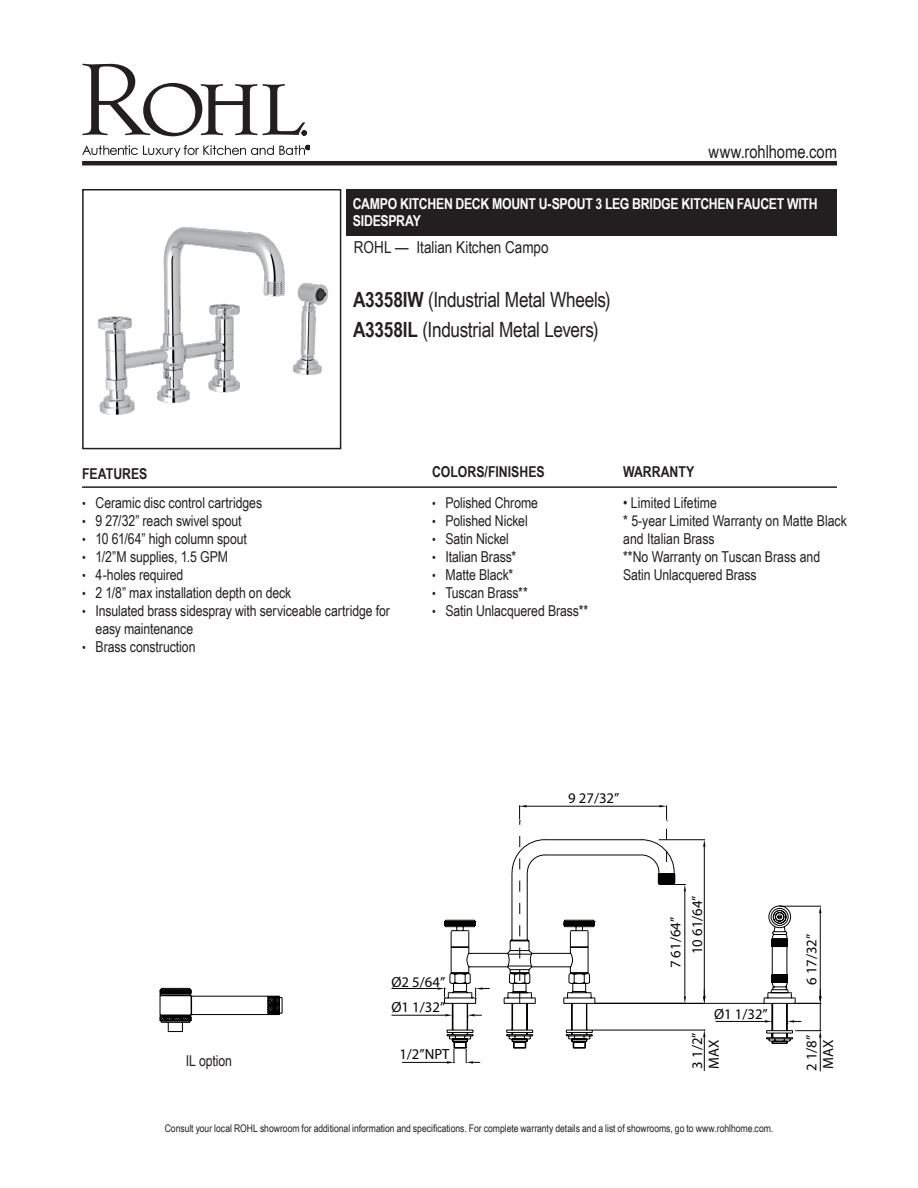
<style>
.page{position:relative;width:918px;height:1188px;background:#fff}
.page>*{position:absolute;margin:0;border:0;box-sizing:border-box;transform-origin:0 0}
.Product_Info_Nest{font:21px "Arial Narrow";letter-spacing:-.015em;color:#231f20}
.t1{font:18px "Arial Narrow";letter-spacing:-.005em;color:#231f20}
.t2{font:16.5px "Arial Narrow";color:#231f20}
.Paragraph_Style_1{font:15px/18px "Arial Narrow";letter-spacing:-.005em;color:#231f20}
.Product_Title_Bar{font:700 15px/16.5px "Arial Narrow";letter-spacing:-.02em;color:#fff}
.t3{font:700 15px "Arial Narrow";color:#231f20}
.t4{font:14.7px/21.8px "Myriad Pro";color:#040503}
.t5{font:10.5px "Arial Narrow";color:#231f20}
.s1{font-weight:700}
.s2{font-size:12.75px}
</style>
<div class="page">
<svg style="left:82px;top:64px;width:175px;height:72px"></svg>
<svg style="left:263px;top:84px;width:44px;height:51px"></svg>
<svg style="left:82px;top:145px;width:228px;height:12px"></svg>
<hr style="left:82px;top:161px;width:755px;height:4px;background:#231f20">
<hr style="left:82px;top:486px;width:755px;height:2px;background:#231f20">
<div style="left:346px;top:189px;width:491px;height:46px;background:#231f20"></div>
<img style="left:97px;top:227px;width:232px;height:188px">
<div style="left:82px;top:189px;width:259px;height:260px;border:2px solid #231f20"></div>
<svg style="left:444px;top:906px;width:378px;height:165px"></svg>
<hr style="left:716px;top:1021px;width:49px;height:1px;background:#040503">
<svg style="left:819px;top:1030px;width:2px;height:8px"></svg>
<hr style="left:392px;top:1015px;width:53px;height:1px;background:#040503">
<svg style="left:765px;top:1020px;width:8px;height:4px"></svg>
<svg style="left:787px;top:1020px;width:14px;height:4px"></svg>
<hr style="left:402px;top:1062px;width:45px;height:1px;background:#040503">
<svg style="left:445px;top:1014px;width:8px;height:4px"></svg>
<svg style="left:467px;top:1014px;width:15px;height:4px"></svg>
<hr style="left:392px;top:988px;width:45px;height:1px;background:#040503">
<svg style="left:447px;top:1047px;width:8px;height:17px"></svg>
<svg style="left:466px;top:1047px;width:14px;height:17px"></svg>
<hr style="left:704px;top:1037px;width:1px;height:34px;background:#040503">
<hr style="left:593px;top:1030px;width:112px;height:1px;background:#040503">
<svg style="left:703px;top:1030px;width:3px;height:7px"></svg>
<svg style="left:437px;top:805px;width:384px;height:199px"></svg>
<svg style="left:159px;top:988px;width:123px;height:44px"></svg>
<p class="t1" style="left:709px;top:138px;width:130px">www.rohlhome.com</p>
<p class="Product_Title_Bar" style="left:353px;top:195px;width:466px">CAMPO KITCHEN DECK MOUNT U-SPOUT 3 LEG BRIDGE KITCHEN FAUCET WITH<br>SIDESPRAY</p>
<p class="t2" style="left:354px;top:235px;width:196px">ROHL — Italian Kitchen Campo</p>
<p class="Product_Info_Nest" style="left:353px;top:284px;width:259px"><span class="s1">A3358IW</span> (Industrial Metal Wheels)</p>
<p class="Product_Info_Nest" style="left:353px;top:314px;width:247px"><span class="s1">A3358IL</span> (Industrial Metal Levers)</p>
<p class="t3" style="left:82px;top:462px;width:67px">FEATURES</p>
<p class="Paragraph_Style_1" style="left:82px;top:494px;width:182px"><span class="s2">•</span> Ceramic disc control cartridges</p>
<p class="Paragraph_Style_1" style="left:82px;top:512px;width:161px"><span class="s2">•</span> 9 27/32” reach swivel spout</p>
<p class="Paragraph_Style_1" style="left:82px;top:530px;width:166px"><span class="s2">•</span> 10 61/64” high column spout</p>
<p class="Paragraph_Style_1" style="left:82px;top:548px;width:148px"><span class="s2">•</span> 1/2”M supplies, 1.5 GPM</p>
<p class="Paragraph_Style_1" style="left:82px;top:566px;width:103px"><span class="s2">•</span> 4-holes required</p>
<p class="Paragraph_Style_1" style="left:82px;top:584px;width:211px"><span class="s2">•</span> 2 1/8” max installation depth on deck</p>
<p class="Paragraph_Style_1" style="left:96px;top:602px;width:296px;text-indent:-14px"><span class="s2">•</span> Insulated brass sidespray with serviceable cartridge for easy maintenance</p>
<p class="Paragraph_Style_1" style="left:82px;top:638px;width:115px"><span class="s2">•</span> Brass construction</p>
<p class="t3" style="left:432px;top:460px;width:114px">COLORS/FINISHES</p>
<p class="t3" style="left:623px;top:460px;width:73px">WARRANTY</p>
<p class="Paragraph_Style_1" style="left:432px;top:494px;width:108px"><span class="s2">•</span> Polished Chrome</p>
<p class="Paragraph_Style_1" style="left:432px;top:512px;width:97px"><span class="s2">•</span> Polished Nickel</p>
<p class="Paragraph_Style_1" style="left:432px;top:530px;width:79px"><span class="s2">•</span> Satin Nickel</p>
<p class="Paragraph_Style_1" style="left:432px;top:548px;width:86px"><span class="s2">•</span> Italian Brass*</p>
<p class="Paragraph_Style_1" style="left:432px;top:566px;width:83px"><span class="s2">•</span> Matte Black*</p>
<p class="Paragraph_Style_1" style="left:432px;top:584px;width:97px"><span class="s2">•</span> Tuscan Brass**</p>
<p class="Paragraph_Style_1" style="left:432px;top:602px;width:158px"><span class="s2">•</span> Satin Unlacquered Brass**</p>
<p class="Paragraph_Style_1" style="left:623px;top:494px;width:95px">• Limited Lifetime</p>
<p class="Paragraph_Style_1" style="left:623px;top:512px;width:225px">* 5-year Limited Warranty on Matte Black</p>
<p class="Paragraph_Style_1" style="left:623px;top:530px;width:93px">and Italian Brass</p>
<p class="Paragraph_Style_1" style="left:623px;top:548px;width:199px">**No Warranty on Tuscan Brass and</p>
<p class="Paragraph_Style_1" style="left:623px;top:566px;width:135px">Satin Unlacquered Brass</p>
<p class="t4" style="left:568px;top:787px;width:53px">9 27/32”</p>
<p class="Paragraph_Style_1" style="left:186px;top:1051px;width:48px">IL option</p>
<p class="t4" style="left:392px;top:971px;width:55px">Ø2 5/64”</p>
<p class="t4" style="left:392px;top:996px;width:55px">Ø1 1/32”</p>
<p class="t4" style="left:399px;top:1043px;width:52px">1/2”NPT</p>
<p class="t4" style="left:664px;top:954px;width:60px;text-indent:-14px;rotate:-90deg">7 61/64”<br>10 61/64”</p>
<p class="t4" style="left:714px;top:1003px;width:55px">Ø1 1/32”</p>
<p class="t4" style="left:801px;top:985px;width:53px;rotate:-90deg">6 17/32”</p>
<p class="t4" style="left:686px;top:1069px;width:38px;rotate:-90deg">3 1/2”</p>
<p class="t4" style="left:801px;top:1071px;width:38px;rotate:-90deg">2 1/8”</p>
<p class="t4" style="left:703px;top:1069px;width:30px;rotate:-90deg">MAX</p>
<p class="t4" style="left:817px;top:1069px;width:30px;rotate:-90deg">MAX</p>
<p class="t5" style="left:165px;top:1121px;width:610px">Consult your local ROHL showroom for additional information and specifications. For complete warranty details and a list of showrooms, go to www.rohlhome.com.</p>
</div>
